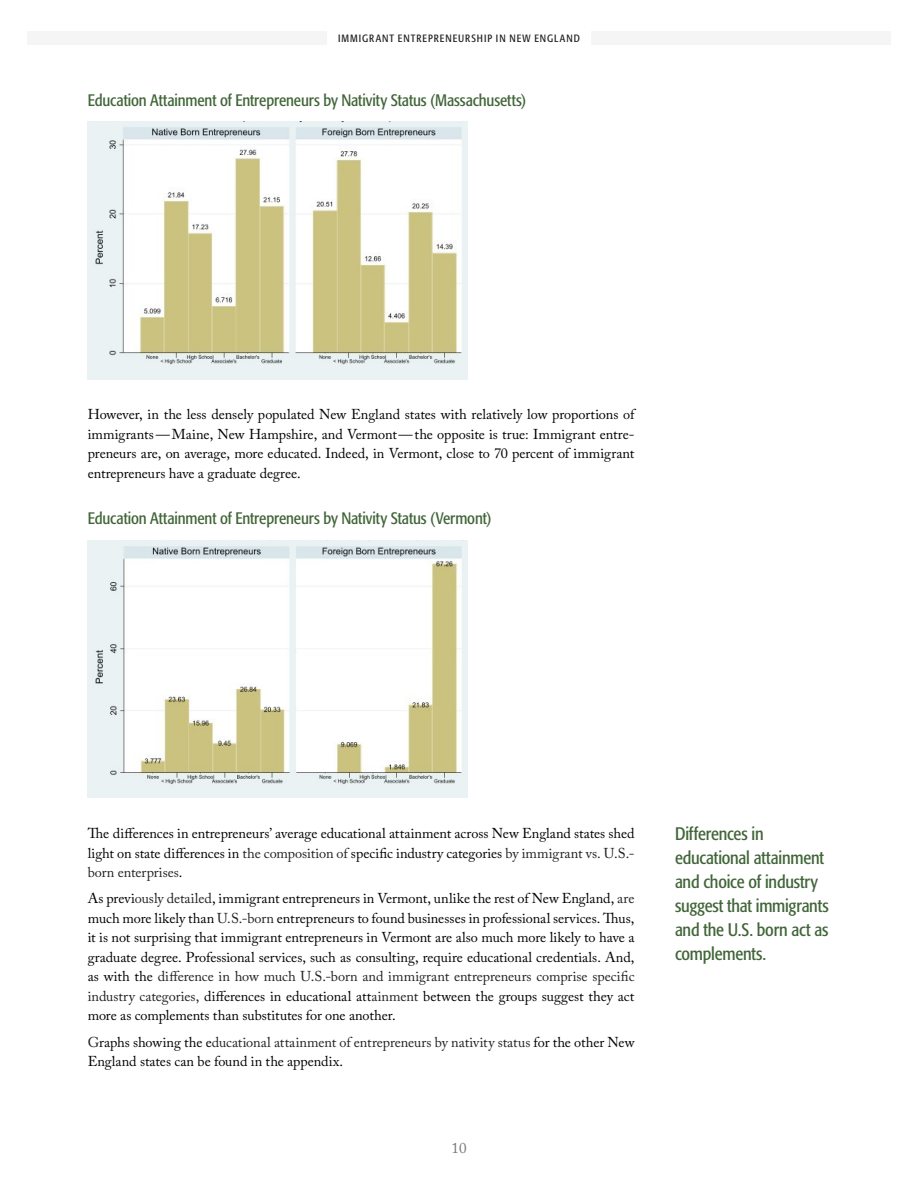
<style>
.page{position:relative;width:918px;height:1188px;background:#fff}
.page>*{position:absolute;margin:0;border:0;box-sizing:border-box;transform-origin:0 0}
.Pull_Quotes{font:condensed 18px/24px "Formata Std";letter-spacing:-.01em;color:#416538}
.Figure_Title{font:condensed 16.5px "Formata Std";letter-spacing:-.005em;color:#416538}
.t1{font:15px "Adobe Caslon Pro";color:#787779}
.Body_Copy{font:14.25px/19.5px "Adobe Caslon Pro";letter-spacing:-.005em;color:#000;text-align:justify}
.t2{font:condensed 10.5px "Formata Std";letter-spacing:.095em;color:#231f20}
.s1{color:#231f20}
</style>
<div class="page">
<div style="left:27px;top:31px;width:864px;height:14px;background:#f5f5f5"></div>
<div style="left:327px;top:31px;width:264px;height:14px;background:#fff"></div>
<img style="left:88px;top:122px;width:380px;height:257px">
<img style="left:88px;top:541px;width:380px;height:257px">
<p class="t2" style="left:338px;top:32px;width:243px">IMMIGRANT ENTREPRENEURSHIP IN NEW ENGLAND</p>
<p class="Figure_Title" style="left:88px;top:90px;width:440px">Education Attainment of Entrepreneurs by Nativity Status (Massachusetts)</p>
<p class="Body_Copy" style="left:88px;top:405px;width:548px">However, in the less densely populated New England states with relatively low proportions of immigrants — Maine, New Hampshire, and Vermont—the opposite is true<span class="s1">:</span> Immigrant entre&shy;preneurs are, on average, more educated. Indeed, in Vermont, close to 70 percent of immigrant entrepreneurs have a graduate degree.</p>
<p class="Figure_Title" style="left:88px;top:509px;width:406px">Education Attainment of Entrepreneurs by Nativity Status (Vermont)</p>
<p class="Body_Copy" style="left:88px;top:824px;width:548px">The differences in entrepreneurs’ average educational attainment across New England states shed light on state differences in <span class="s1">the composition of</span> specific industry categories <span class="s1">by immigrant vs. U.S.- born enterprises</span>.</p>
<p class="Body_Copy" style="left:88px;top:889px;width:548px">As previ<span class="s1">ously detailed</span>, immigrant entrepreneurs in Vermont, unlike the rest of New England, <span class="s1">are </span>much more likely than <span class="s1">U.S.-born</span> entrepreneurs to found businesses in professional services. Thus, it is not surprising that immigrant entrepreneurs in Vermont are also much more likely to have a graduate degree. Professional services, such as consulting, require educational credentials. And, as with the <span class="s1">difference in how much U.S.-born and immigrant entrepreneurs comprise specific industry categories,</span> differences in educational att<span class="s1">ainment</span> between the groups suggest they act more as complements than substitutes for one another.</p>
<p class="Body_Copy" style="left:88px;top:1032px;width:548px"><span class="s1">G</span>raphs showing the e<span class="s1">ducational attainment of entrepreneurs by nativity status</span> for the other New<br>England states can be found in the appendix.</p>
<p class="t1" style="left:452px;top:1139px;width:16px">10</p>
<p class="Pull_Quotes" style="left:675px;top:822px;width:155px">Differences in educational attainment and choice of industry suggest that immigrants and the U.S. born act as complements.</p>
</div>
